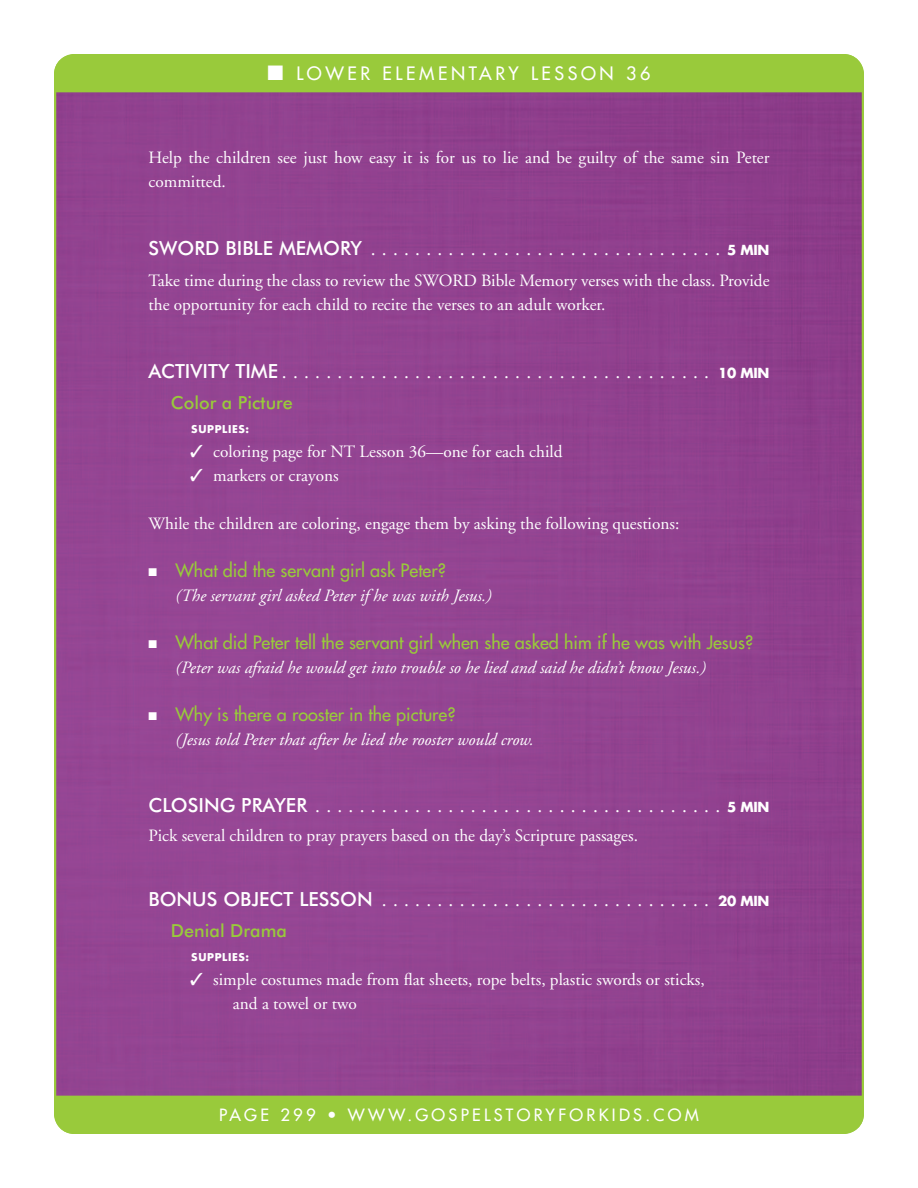
<style>
.page{position:relative;width:918px;height:1188px;background:#fff}
.page>*{position:absolute;margin:0;border:0;box-sizing:border-box;transform-origin:0 0}
.SUB_1{font:19.5px "Adobe Garamond";color:#fff}
.t1{font:18px "Futura";color:#99ca3b}
.t2{font:18px "Futura";letter-spacing:.2em;color:#fff}
.LS_Subhead_2{font:500 18px "Futura BT";color:#99ca3b}
.TXT{font:17.25px/24px "Adobe Garamond";color:#fff}
.Bulleted_Answer{font:italic 17.25px "Adobe Garamond";color:#fff}
.t3{font:16.5px "Futura";letter-spacing:.2em;color:#fff}
.LS_Supply_List_Inden{font:700 10.5px "Futura";letter-spacing:.06em;color:#fff}
.s1{font-family:"Futura BT";font-weight:500}
.s2{font-family:"Futura";font-weight:700;font-size:13.5px}
.s3{color:#fff}
</style>
<div class="page">
<div style="left:57px;top:92px;width:804px;height:1004px;background:#934491"></div>
<div style="left:54px;top:54px;width:810px;height:38px;background:#99ca3b"></div>
<div style="left:54px;top:1096px;width:810px;height:38px;background:#99ca3b"></div>
<p class="t2" style="left:267px;top:62px;width:385px">■ LOWER ELEMENTARY LESSON 36</p>
<p class="TXT" style="left:148px;top:146px;width:623px">Help the children see just how easy it is for us to lie and be guilty of the same sin Peter committed.</p>
<p class="SUB_1" style="left:148px;top:239px;width:623px"><span class="s1">SWORD BIBLE MEMORY</span> ................................ <span class="s2">5 MIN</span></p>
<p class="TXT" style="left:148px;top:269px;width:623px">Take time during the class to review the SWORD Bible Memory verses with the class. Provide the opportunity for each child to recite the verses to an adult worker.</p>
<p class="SUB_1" style="left:148px;top:362px;width:623px"><span class="s1">ACTIVITY TIME</span>....................................... <span class="s2">10 MIN</span></p>
<p class="LS_Subhead_2" style="left:171px;top:392px;width:123px">Color a Picture</p>
<p class="LS_Supply_List_Inden" style="left:191px;top:422px;width:60px">SUPPLIES:</p>
<p class="TXT" style="left:190px;top:440px;width:374px">✓ coloring page for NT Lesson 36—one for each child</p>
<p class="TXT" style="left:190px;top:464px;width:150px">✓ markers or crayons</p>
<p class="TXT" style="left:148px;top:512px;width:532px">While the children are coloring, engage them by asking the following questions:</p>
<p class="t1" style="left:148px;top:559px;width:299px"><span class="s3">■</span> What did the servant girl ask Peter?</p>
<p class="Bulleted_Answer" style="left:176px;top:586px;width:318px">(The servant girl asked Peter if he was with Jesus.)</p>
<p class="t1" style="left:148px;top:631px;width:606px"><span class="s3">■</span> What did Peter tell the servant girl when she asked him if he was with Jesus?</p>
<p class="Bulleted_Answer" style="left:176px;top:658px;width:532px">(Peter was afraid he would get into trouble so he lied and said he didn’t know Jesus.)</p>
<p class="t1" style="left:148px;top:703px;width:309px"><span class="s3">■</span> Why is there a rooster in the picture?</p>
<p class="Bulleted_Answer" style="left:176px;top:730px;width:360px">(Jesus told Peter that after he lied the rooster would crow.</p>
<p class="SUB_1" style="left:148px;top:795px;width:623px"><span class="s1">CLOSING PRAYER</span>..................................... <span class="s2">5 MIN</span></p>
<p class="TXT" style="left:148px;top:824px;width:491px">Pick several children to pray prayers based on the day’s Scripture passages.</p>
<p class="SUB_1" style="left:148px;top:890px;width:623px"><span class="s1">BONUS OBJECT LESSON</span> .............................. <span class="s2">20 MIN</span></p>
<p class="LS_Subhead_2" style="left:171px;top:920px;width:117px">Denial Drama</p>
<p class="LS_Supply_List_Inden" style="left:191px;top:950px;width:60px">SUPPLIES:</p>
<p class="TXT" style="left:233px;top:968px;width:473px;text-indent:-43px">✓ simple costumes made from flat sheets, rope belts, plastic swords or sticks, and a towel or two</p>
<p class="t3" style="left:219px;top:1105px;width:481px">PAGE 299 • WWW.GOSPELSTORYFORKIDS.COM</p>
</div>
